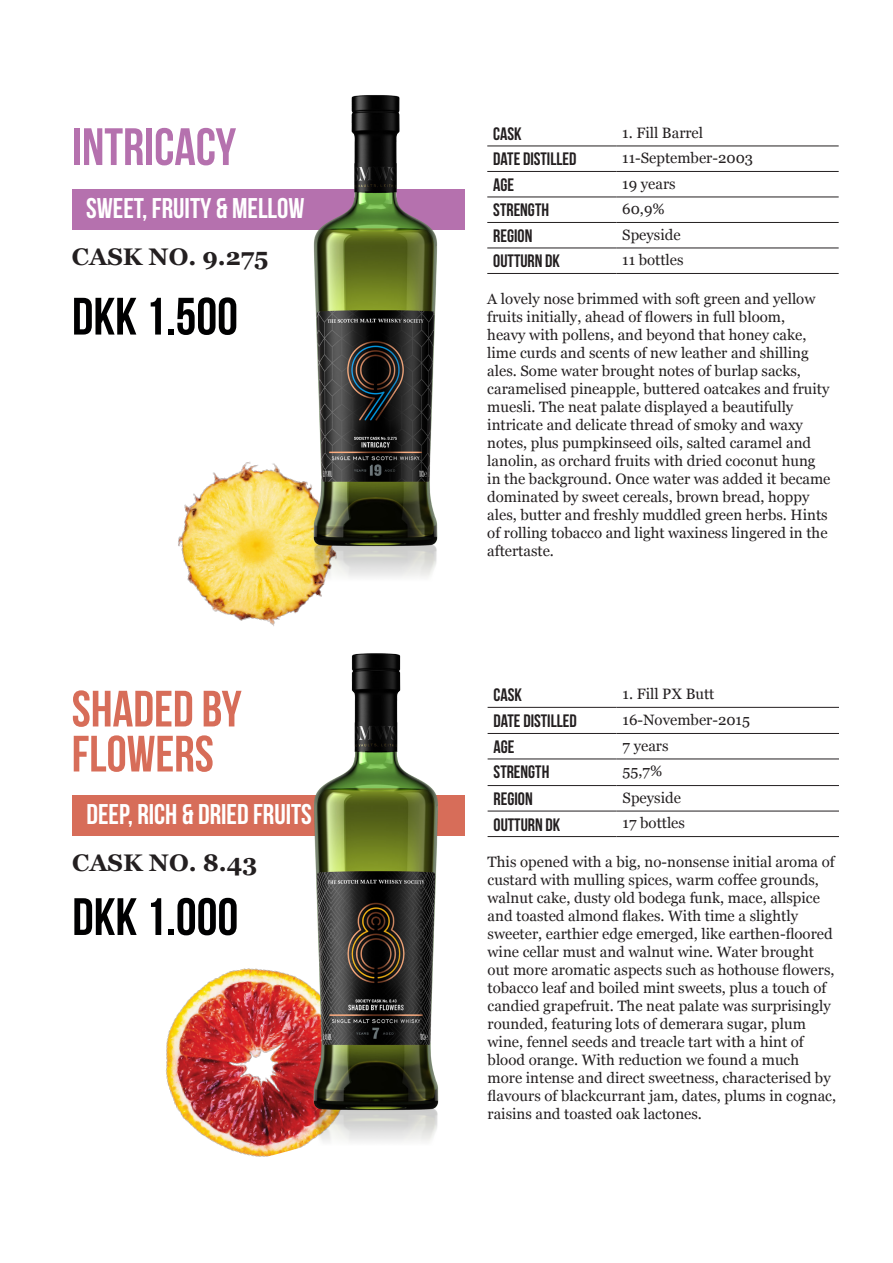
<style>
.page{position:relative;width:893px;height:1263px;background:#fff}
.page>*{position:absolute;margin:0;border:0;box-sizing:border-box;transform-origin:0 0}
.t1{font:700 52.5px "Bebas Neue";color:#000001}
.t2{font:700 52.5px "Bebas Neue";color:#b571ae}
.t3{font:700 51px/45px "Bebas Neue";color:#d76d59}
.t4{font:700 28.5px "Bebas Neue";color:#fff}
.t5{font:700 24px "Georgia";color:#231f20}
.t6{font:700 18px "Bebas Neue";color:#231f20}
.t7{font:15px/18px "Georgia";color:#231f20}
</style>
<div class="page">
<img style="left:178px;top:461px;width:124px;height:165px">
<div style="left:72px;top:189px;width:393px;height:40px;background:#b571ae"></div>
<img style="left:302px;top:95px;width:147px;height:511px">
<hr style="left:487px;top:146px;width:129px;height:1px;background:#231f20">
<hr style="left:616px;top:146px;width:223px;height:1px;background:#231f20">
<hr style="left:487px;top:171px;width:129px;height:1px;background:#231f20">
<hr style="left:616px;top:171px;width:223px;height:1px;background:#231f20">
<hr style="left:487px;top:197px;width:129px;height:1px;background:#231f20">
<hr style="left:616px;top:197px;width:223px;height:1px;background:#231f20">
<hr style="left:487px;top:222px;width:129px;height:1px;background:#231f20">
<hr style="left:616px;top:222px;width:223px;height:1px;background:#231f20">
<hr style="left:487px;top:248px;width:129px;height:1px;background:#231f20">
<hr style="left:616px;top:248px;width:223px;height:1px;background:#231f20">
<hr style="left:487px;top:273px;width:129px;height:1px;background:#231f20">
<hr style="left:616px;top:273px;width:223px;height:1px;background:#231f20">
<img style="left:166px;top:968px;width:135px;height:189px">
<div style="left:72px;top:795px;width:393px;height:41px;background:#d76d59"></div>
<img style="left:301px;top:653px;width:138px;height:495px">
<hr style="left:488px;top:707px;width:129px;height:1px;background:#231f20">
<hr style="left:617px;top:707px;width:222px;height:1px;background:#231f20">
<hr style="left:488px;top:733px;width:129px;height:1px;background:#231f20">
<hr style="left:617px;top:733px;width:222px;height:1px;background:#231f20">
<hr style="left:488px;top:758px;width:129px;height:1px;background:#231f20">
<hr style="left:617px;top:758px;width:222px;height:1px;background:#231f20">
<hr style="left:488px;top:785px;width:129px;height:1px;background:#231f20">
<hr style="left:617px;top:785px;width:222px;height:1px;background:#231f20">
<hr style="left:488px;top:811px;width:129px;height:1px;background:#231f20">
<hr style="left:617px;top:811px;width:222px;height:1px;background:#231f20">
<hr style="left:488px;top:836px;width:129px;height:1px;background:#231f20">
<hr style="left:617px;top:836px;width:222px;height:1px;background:#231f20">
<p class="t2" style="left:72px;top:118px;width:166px">INTRICACY</p>
<p class="t4" style="left:86px;top:193px;width:220px">SWEET, FRUITY &amp; MELLOW</p>
<p class="t5" style="left:72px;top:238px;width:198px">CASK NO. 9.275</p>
<p class="t1" style="left:72px;top:288px;width:167px">DKK 1.500</p>
<p class="t3" style="left:72px;top:686px;width:172px">SHADED BY<br>FLOWERS</p>
<p class="t4" style="left:86px;top:798px;width:227px">DEEP, RICH &amp; DRIED FRUITS</p>
<p class="t5" style="left:72px;top:845px;width:187px">CASK NO. 8.43</p>
<p class="t1" style="left:72px;top:888px;width:167px">DKK 1.000</p>
<p class="t6" style="left:493px;top:124px;width:30px">CASK</p>
<p class="t7" style="left:622px;top:123px;width:82px">1. Fill Barrel</p>
<p class="t6" style="left:493px;top:149px;width:85px">DATE DISTILLED</p>
<p class="t7" style="left:622px;top:148px;width:132px">11-September-2003</p>
<p class="t6" style="left:493px;top:175px;width:22px">AGE</p>
<p class="t7" style="left:622px;top:174px;width:55px">19 years</p>
<p class="t6" style="left:493px;top:200px;width:57px">STRENGTH</p>
<p class="t7" style="left:622px;top:199px;width:44px">60,9%</p>
<p class="t6" style="left:493px;top:226px;width:41px">REGION</p>
<p class="t7" style="left:622px;top:225px;width:60px">Speyside</p>
<p class="t6" style="left:493px;top:251px;width:68px">OUTTURN DK</p>
<p class="t7" style="left:622px;top:250px;width:63px">11 bottles</p>
<p class="t7" style="left:487px;top:289px;width:345px">A lovely nose brimmed with soft green and yellow fruits initially, ahead of flowers in full bloom,<br>heavy with pollens, and beyond that honey cake, lime curds and scents of new leather and shilling ales. Some water brought notes of burlap sacks, caramelised pineapple, buttered oatcakes and fruity muesli. The neat palate displayed a beautifully intricate and delicate thread of smoky and waxy notes, plus pumpkinseed oils, salted caramel and lanolin, as orchard fruits with dried coconut hung in the background. Once water was added it became dominated by sweet cereals, brown bread, hoppy ales, butter and freshly muddled green herbs. Hints of rolling tobacco and light waxiness lingered in the aftertaste.</p>
<p class="t6" style="left:494px;top:685px;width:30px">CASK</p>
<p class="t7" style="left:623px;top:684px;width:93px">1. Fill PX Butt</p>
<p class="t6" style="left:494px;top:711px;width:85px">DATE DISTILLED</p>
<p class="t7" style="left:623px;top:710px;width:129px">16-November-2015</p>
<p class="t6" style="left:494px;top:737px;width:22px">AGE</p>
<p class="t7" style="left:623px;top:736px;width:47px">7 years</p>
<p class="t6" style="left:494px;top:762px;width:57px">STRENGTH</p>
<p class="t7" style="left:623px;top:761px;width:41px">55,7%</p>
<p class="t6" style="left:494px;top:789px;width:41px">REGION</p>
<p class="t7" style="left:623px;top:788px;width:60px">Speyside</p>
<p class="t6" style="left:494px;top:814px;width:68px">OUTTURN DK</p>
<p class="t7" style="left:623px;top:814px;width:64px">17 bottles</p>
<p class="t7" style="left:488px;top:852px;width:350px">This opened with a big, no-nonsense initial aroma of custard with mulling spices, warm coffee grounds, walnut cake, dusty old bodega funk, mace, allspice and toasted almond flakes. With time a slightly sweeter, earthier edge emerged, like earthen-floored wine cellar must and walnut wine. Water brought out more aromatic aspects such as hothouse flowers, tobacco leaf and boiled mint sweets, plus a touch of candied grapefruit. The neat palate was surprisingly rounded, featuring lots of demerara sugar, plum wine, fennel seeds and treacle tart with a hint of blood orange. With reduction we found a much more intense and direct sweetness, characterised by flavours of blackcurrant jam, dates, plums in cognac, raisins and toasted oak lactones.</p>
</div>
